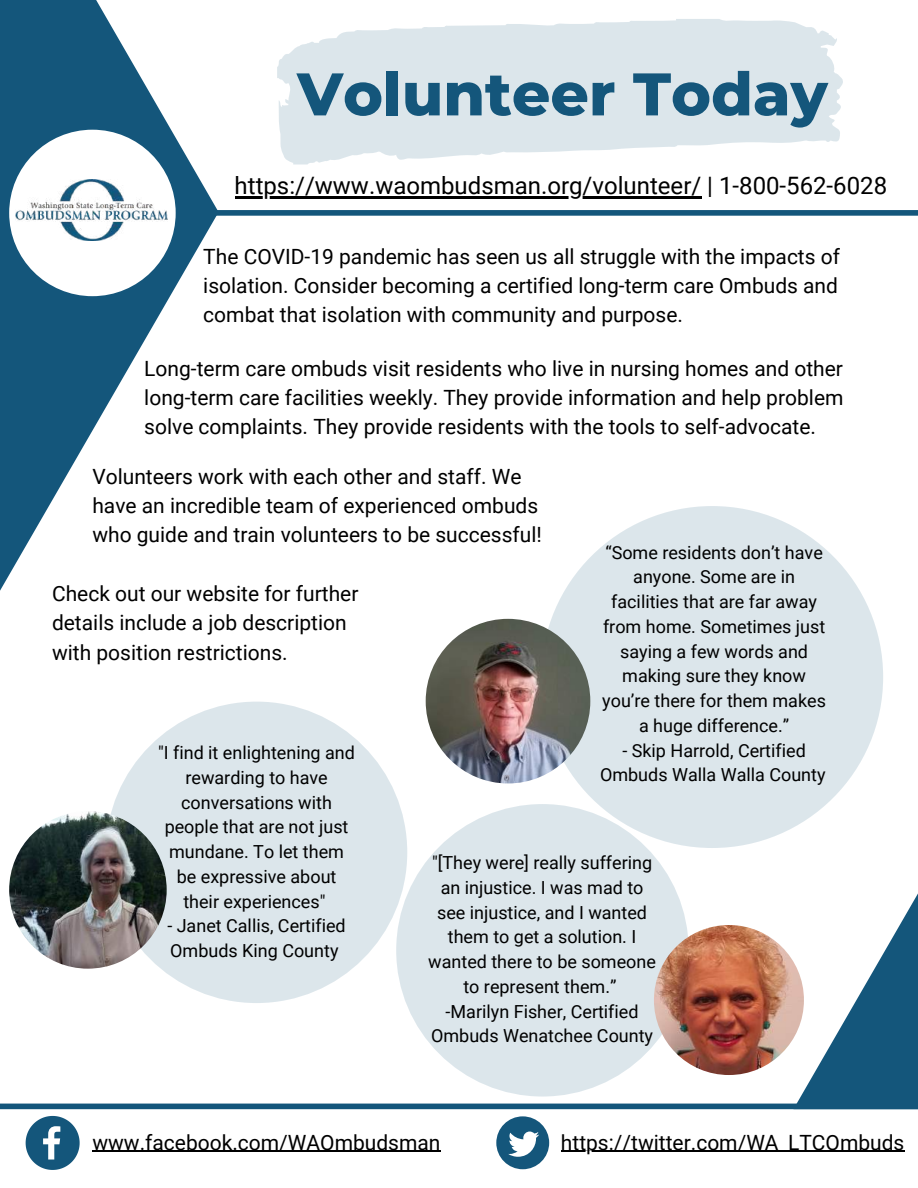
<style>
.page{position:relative;width:918px;height:1188px;background:#fff}
.page>*{position:absolute;margin:0;border:0;box-sizing:border-box;transform-origin:0 0}
.t1{font:800 60px "Montserrat";color:#14567b}
.t2{font:24px "Roboto";color:#000}
.t3{font:21px/29.2px "Roboto";color:#000;text-align:justify}
.t4{font:18px/24.8px "Roboto";color:#000;text-align:center}
</style>
<div class="page">
<div style="left:5px;top:210px;width:913px;height:6px;background:#14567b"></div>
<svg style="left:0;top:213px;width:219px;height:378px"></svg>
<svg style="left:0;top:0;width:219px;height:213px;fill:#14567b"></svg>
<svg style="left:496px;top:1116px;width:53px;height:53px"></svg>
<svg style="left:26px;top:1116px;width:54px;height:54px"></svg>
<div style="left:106px;top:702px;width:301px;height:301px;background:#dce6eb;border-radius:50%"></div>
<img style="left:9px;top:811px;width:158px;height:158px;border-radius:50%">
<div style="left:9px;top:130px;width:167px;height:166px;background:#fff;border-radius:50%"></div>
<svg style="left:277px;top:19px;width:566px;height:146px;fill:#dce6eb"></svg>
<svg style="left:793px;top:652px;width:125px;height:452px"></svg>
<div style="left:541px;top:506px;width:342px;height:342px;background:#dce6eb;border-radius:50%"></div>
<img style="left:426px;top:619px;width:164px;height:164px;border-radius:50%">
<div style="left:396px;top:804px;width:293px;height:293px;background:#dce6eb;border-radius:50%"></div>
<img style="left:654px;top:925px;width:150px;height:150px;border-radius:50%">
<div style="left:0;top:1104px;width:918px;height:5px;background:#14567b"></div>
<img style="left:16px;top:180px;width:152px;height:61px">
<hr style="left:235px;top:196px;width:466px;height:3px;background:#000">
<hr style="left:92px;top:1151px;width:348px;height:1px;background:#000">
<hr style="left:561px;top:1151px;width:343px;height:1px;background:#000">
<h1 class="t1" style="left:297px;top:57px;width:532px">Volunteer Today</h1>
<p class="t2" style="left:235px;top:172px;width:654px">https://www.waombudsman.org/volunteer/ | 1-800-562-6028</p>
<p class="t3" style="left:203px;top:242px;width:638px">The COVID-19 pandemic has seen us all struggle with the impacts of isolation. Consider becoming a certified long-term care Ombuds and combat that isolation with community and purpose.</p>
<p class="t3" style="left:144px;top:354px;width:701px">Long-term care ombuds visit residents who live in nursing homes and other long-term care facilities weekly. They provide information and help problem solve complaints. They provide residents with the tools to self-advocate.</p>
<p class="t3" style="left:92px;top:462px;width:451px;text-align:left">Volunteers work with each other and staff. We have an incredible team of experienced ombuds who guide and train volunteers to be successful!</p>
<p class="t3" style="left:52px;top:579px;width:308px;text-align:left">Check out our website for further details include a job description with position restrictions.</p>
<p class="t4" style="left:602px;top:540px;width:225px">“Some residents don’t have anyone. Some are in facilities that are far away from home. Sometimes just saying a few words and making sure they know you’re there for them makes a huge difference.”</p>
<p class="t4" style="left:600px;top:738px;width:227px">- Skip Harrold, Certified<br>Ombuds Walla Walla County</p>
<p class="t4" style="left:158px;top:741px;width:198px">"I find it enlightening and rewarding to have conversations with people that are not just mundane. To let them be expressive about their experiences"</p>
<p class="t4" style="left:167px;top:914px;width:180px;text-align:left">- Janet Callis, Certified<br>Ombuds King County</p>
<p class="t4" style="left:428px;top:851px;width:229px">"[They were] really suffering an injustice. I was mad to see injustice, and I wanted them to get a solution. I wanted there to be someone to represent them.”<br>-Marilyn Fisher, Certified<br>Ombuds Wenatchee County</p>
<p class="t3" style="left:92px;top:1128px;width:350px">www.facebook.com/WAOmbudsman</p>
<p class="t3" style="left:561px;top:1128px;width:345px">https://twitter.com/WA_LTCOmbuds</p>
</div>
